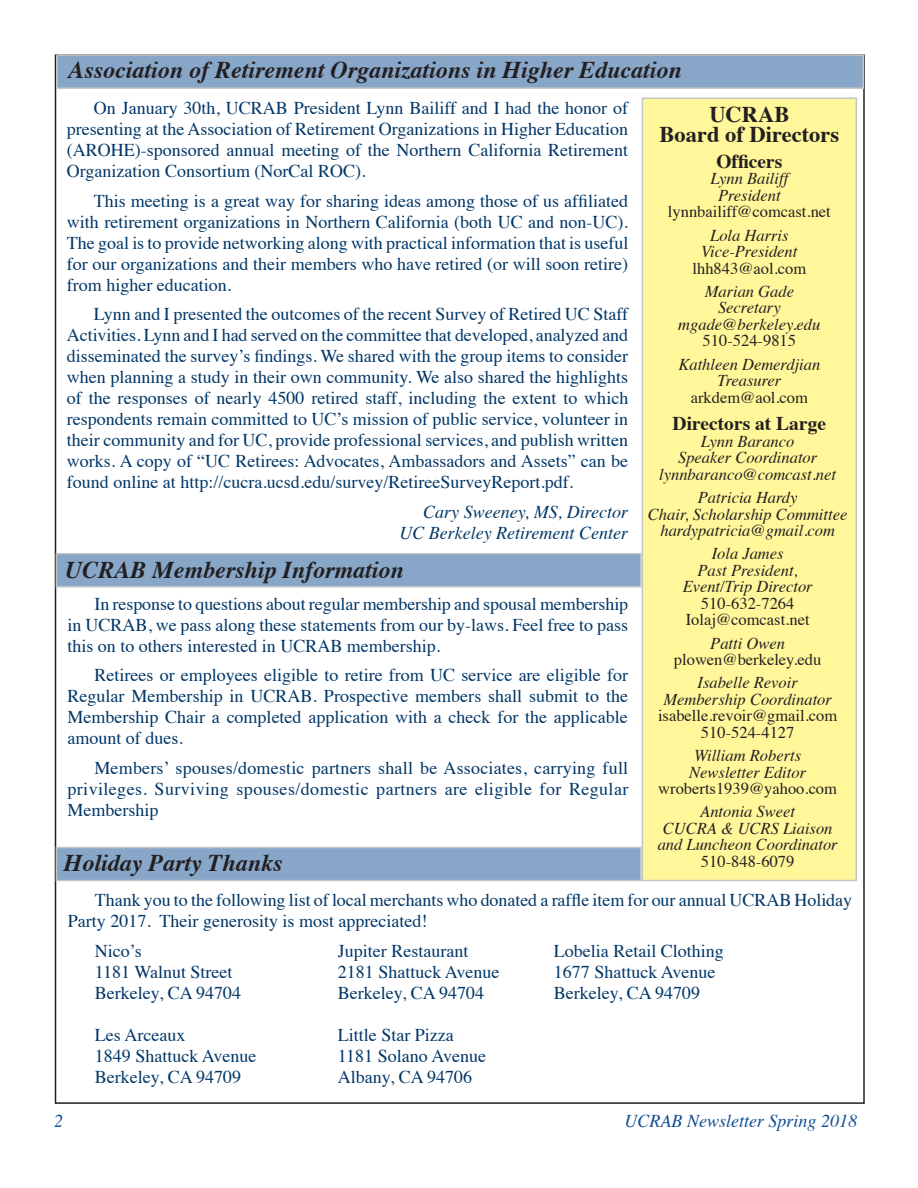
<style>
.page{position:relative;width:918px;height:1188px;background:#fff}
.page>*{position:absolute;margin:0;border:0;box-sizing:border-box;transform-origin:0 0}
.Subhead_1{font:italic 700 24px "Times";color:#231f20}
.Subhead_1-2{font:700 22.5px/19.5px "Times";color:#231f20;text-align:center}
.Subhead_2{font:700 19.5px "Times";color:#231f20}
.t1{font:18px/21px "Times";color:#003667;text-align:justify}
.t2{font:italic 18px "Times";color:#003667}
.t3{font:italic 18px "Times";color:#0f4d92}
.Subhead_2-2{font:italic 16.5px/16.5px "Times";color:#231f20;text-align:center}
.Subhead_2-3{font:16.5px/16.5px "Times";color:#231f20;text-align:center}
.s1{font-style:normal}
.s2{font-style:italic}
</style>
<div class="page">
<div style="left:642px;top:98px;width:215px;height:783px;background:#fff79a;border:2px solid #c3c4c7"></div>
<div style="left:56px;top:54px;width:808px;height:35px;background:#87a6c8;border:2px solid #c3c4c7"></div>
<div style="left:56px;top:847px;width:586px;height:34px;background:#87a6c8;border:2px solid #c3c4c7"></div>
<div style="left:56px;top:553px;width:586px;height:34px;background:#87a6c8;border:2px solid #c3c4c7"></div>
<p class="Subhead_1" style="left:68px;top:48px;width:615px">Association of Retirement Organizations in Higher Education</p>
<p class="t1" style="left:67px;top:96px;width:563px;text-indent:27px">On January 30th, UCRAB President Lynn Bailiff and I had the honor of presenting at the Association of Retirement Organizations in Higher Education (AROHE)-sponsored annual meeting of the Northern California Retirement Organization Consortium (NorCal ROC).</p>
<p class="t1" style="left:67px;top:189px;width:563px;text-indent:27px">This meeting is a great way for sharing ideas among those of us affiliated with retirement organizations in Northern California (both UC and non-UC).<br>The goal is to provide networking along with practical information that is useful for our organizations and their members who have retired (or will soon retire) from higher education.</p>
<p class="t1" style="left:67px;top:302px;width:563px;text-indent:27px">Lynn and I presented the outcomes of the recent Survey of Retired UC Staff Activities. Lynn and I had served on the committee that developed, analyzed and disseminated the survey’s findings. We shared with the group items to consider when planning a study in their own community. We also shared the highlights of the responses of nearly 4500 retired staff, including the extent to which respondents remain committed to UC’s mission of public service, volunteer in their community and for UC, provide professional services, and publish written works. A copy of “UC Retirees: Advocates, Ambassadors and Assets” can be found online at http://cucra.ucsd.edu/survey/RetireeSurveyReport.pdf.</p>
<p class="t2" style="left:423px;top:496px;width:206px">Cary Sweeney, MS, Director</p>
<p class="t2" style="left:399px;top:517px;width:230px">UC Berkeley Retirement Center</p>
<p class="Subhead_1-2" style="left:660px;top:102px;width:181px">UCRAB<br>Board of Directors</p>
<p class="Subhead_2" style="left:716px;top:143px;width:68px">Officers</p>
<p class="Subhead_2-2" style="left:710px;top:170px;width:79px">Lynn Bailiff</p>
<p class="Subhead_2-2" style="left:718px;top:186px;width:64px">President</p>
<p class="Subhead_2-3" style="left:668px;top:202px;width:164px">lynnbailiff@comcast.net</p>
<p class="Subhead_2-2" style="left:710px;top:226px;width:80px">Lola Harris</p>
<p class="Subhead_2-2" style="left:701px;top:242px;width:98px">Vice-President</p>
<p class="Subhead_2-3" style="left:693px;top:258px;width:115px">lhh843@aol.com</p>
<p class="Subhead_2-2" style="left:705px;top:282px;width:91px">Marian Gade</p>
<p class="Subhead_2-2" style="left:718px;top:299px;width:64px">Secretary</p>
<p class="Subhead_2-2" style="left:678px;top:315px;width:144px">mgade@berkeley.edu</p>
<p class="Subhead_2-3" style="left:703px;top:331px;width:95px">510-524-9815</p>
<p class="Subhead_2-2" style="left:678px;top:355px;width:143px">Kathleen Demerdjian</p>
<p class="Subhead_2-2" style="left:717px;top:371px;width:65px">Treasurer</p>
<p class="Subhead_2-3" style="left:691px;top:387px;width:119px">arkdem@aol.com</p>
<p class="Subhead_2" style="left:673px;top:405px;width:155px">Directors at Large</p>
<p class="Subhead_2-2" style="left:659px;top:432px;width:178px">Lynn Baranco<br>Speaker Coordinator lynnbaranco@comcast.net</p>
<p class="Subhead_2-2" style="left:648px;top:488px;width:201px">Patricia Hardy<br>Chair, Scholarship Committee hardypatricia@gmail.com</p>
<p class="Subhead_2-2" style="left:683px;top:545px;width:132px">Iola James<br>Past President,<br>Event/Trip Director<br><span class="s1">510-632-7264<br>Iolaj@comcast.net</span></p>
<p class="Subhead_2-3" style="left:674px;top:633px;width:149px"><span class="s2">Patti Owen </span>plowen@berkeley.edu</p>
<p class="Subhead_2-3" style="left:658px;top:673px;width:181px"><span class="s2">Isabelle Revoir<br>Membership Coordinator </span>isabelle.revoir@gmail.com<br>510-524-4127</p>
<p class="Subhead_2-2" style="left:658px;top:746px;width:180px">William Roberts<br>Newsletter Editor <span class="s1">wroberts1939@yahoo.com</span></p>
<p class="Subhead_2-2" style="left:658px;top:803px;width:181px">Antonia Sweet<br>CUCRA &amp; UCRS Liaison and Luncheon Coordinator<br><span class="s1">510-848-6079</span></p>
<p class="Subhead_1" style="left:65px;top:547px;width:340px">UCRAB Membership Information</p>
<p class="t1" style="left:67px;top:591px;width:562px;text-indent:27px">In response to questions about regular membership and spousal membership in UCRAB, we pass along these statements from our by-laws. Feel free to pass this on to others interested in UCRAB membership.</p>
<p class="t1" style="left:67px;top:663px;width:562px;text-indent:27px">Retirees or employees eligible to retire from UC service are eligible for Regular Membership in UCRAB. Prospective members shall submit to the Membership Chair a completed application with a check for the applicable amount of dues.</p>
<p class="t1" style="left:67px;top:756px;width:563px;text-indent:27px">Members’ spouses/domestic partners shall be Associates, carrying full privileges. Surviving spouses/domestic partners are eligible for Regular Membership</p>
<p class="Subhead_1" style="left:64px;top:840px;width:220px">Holiday Party Thanks</p>
<p class="t1" style="left:68px;top:888px;width:786px;text-indent:27px">Thank you to the following list of local merchants who donated a raffle item for our annual UCRAB Holiday<br>Party 2017. Their generosity is most appreciated!</p>
<p class="t1" style="left:95px;top:939px;width:49px">Nico’s</p>
<p class="t1" style="left:338px;top:939px;width:132px">Jupiter Restaurant</p>
<p class="t1" style="left:554px;top:939px;width:172px">Lobelia Retail Clothing</p>
<p class="t1" style="left:95px;top:960px;width:139px">1181 Walnut Street</p>
<p class="t1" style="left:338px;top:960px;width:163px">2181 Shattuck Avenue</p>
<p class="t1" style="left:554px;top:960px;width:163px">1677 Shattuck Avenue</p>
<p class="t1" style="left:95px;top:981px;width:148px">Berkeley, CA 94704</p>
<p class="t1" style="left:338px;top:981px;width:148px">Berkeley, CA 94704</p>
<p class="t1" style="left:554px;top:981px;width:148px">Berkeley, CA 94709</p>
<p class="t1" style="left:95px;top:1023px;width:92px">Les Arceaux</p>
<p class="t1" style="left:338px;top:1023px;width:117px">Little Star Pizza</p>
<p class="t1" style="left:95px;top:1044px;width:163px">1849 Shattuck Avenue</p>
<p class="t1" style="left:338px;top:1044px;width:150px">1181 Solano Avenue</p>
<p class="t1" style="left:95px;top:1065px;width:148px">Berkeley, CA 94709</p>
<p class="t1" style="left:338px;top:1065px;width:136px">Albany, CA 94706</p>
<p class="t3" style="left:54px;top:1105px;width:10px">2</p>
<p class="t3" style="left:625px;top:1105px;width:234px">UCRAB Newsletter Spring 2018</p>
</div>
